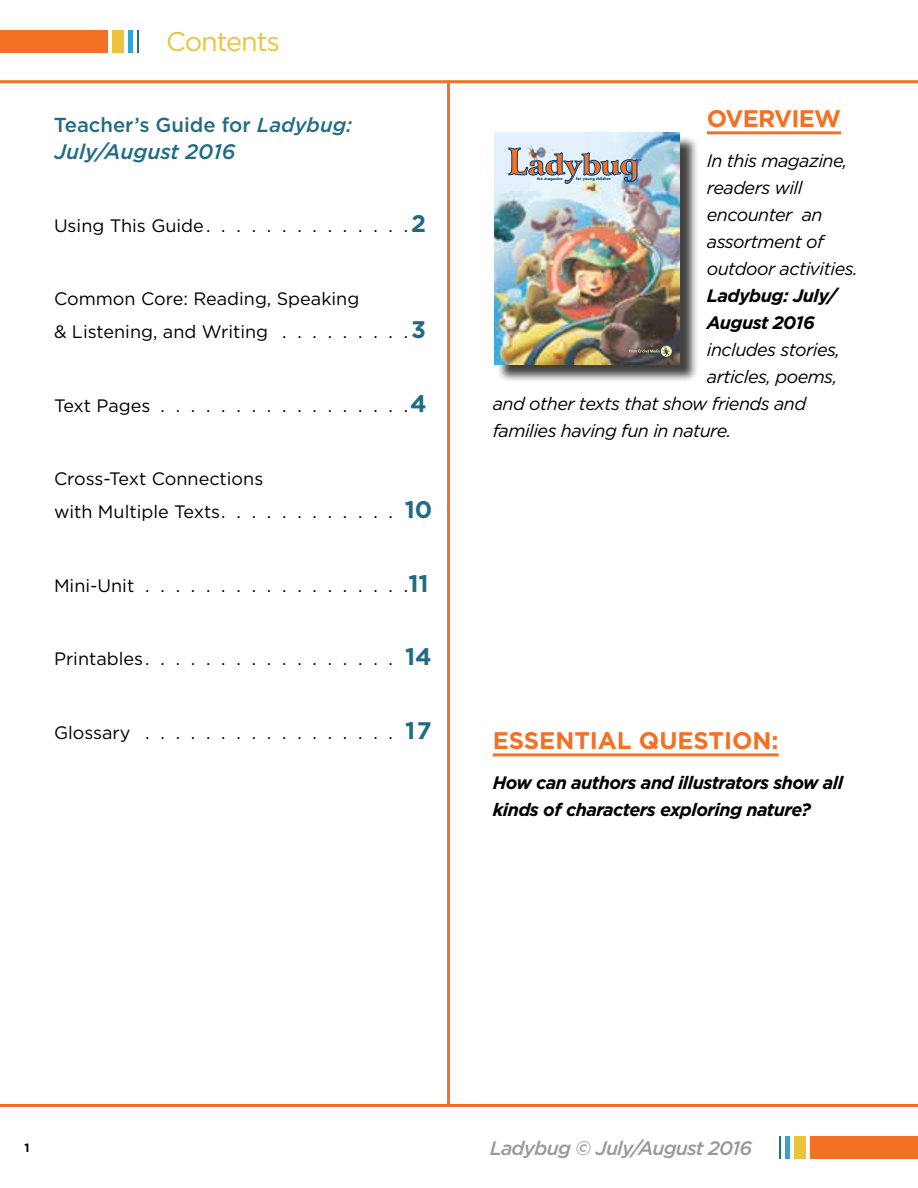
<style>
.page{position:relative;width:918px;height:1188px;background:#fff}
.page>*{position:absolute;margin:0;border:0;box-sizing:border-box;transform-origin:0 0}
.t1{font:27px "Gotham";letter-spacing:-.04em;color:#ecc339}
.t2{font:700 24px "Gotham";color:#f37124}
.t3{font:700 24px "Gotham";letter-spacing:-.03em;color:#f37124}
.t4{font:700 24px "Gotham";color:#216c85}
.t5{font:italic 500 21px "Gotham";color:#216c85}
.t6{font:500 20.25px "Gotham";color:#216c85}
.t7{font:italic 500 19.5px "Gotham";letter-spacing:-.04em;color:#97999c}
.t8{font:18px/33px "Gotham";color:#000}
.t9{font:italic 18px/27px "Gotham";letter-spacing:-.03em;color:#000}
.t10{font:italic 700 18px/27px "Gotham";letter-spacing:-.03em;color:#000}
.t11{font:700 12px "Gotham";color:#000}
.t12{font:800 5.1px "Futura BT";color:#003f83}
.t13{font:700 3.6px "Futura";color:#003f83}
.s1{font-style:italic}
.s2{font-weight:700;font-size:24px;color:#216c85}
</style>
<div class="page">
<div style="left:0;top:30px;width:107px;height:23px;background:#f37124"></div>
<div style="left:112px;top:30px;width:12px;height:23px;background:#ecc339"></div>
<hr style="left:128px;top:30px;width:4px;height:23px;background:#33a3d7">
<hr style="left:137px;top:30px;width:2px;height:23px;background:#27727e">
<div style="left:811px;top:1136px;width:107px;height:23px;background:#f37124"></div>
<div style="left:794px;top:1136px;width:12px;height:23px;background:#ecc339"></div>
<hr style="left:786px;top:1136px;width:4px;height:23px;background:#33a3d7">
<hr style="left:779px;top:1136px;width:2px;height:23px;background:#27727e">
<hr style="left:707px;top:131px;width:134px;height:3px;background:#f37124">
<hr style="left:493px;top:753px;width:286px;height:3px;background:#f37124">
<div style="left:496px;top:135px;width:202px;height:248px;background:#000;opacity:.75"></div>
<img style="left:494px;top:132px;width:186px;height:232px">
<svg style="left:509px;top:148px;width:129px;height:36px;background:#bab5b7"></svg>
<img style="left:518px;top:138px;width:38px;height:26px">
<svg style="left:629px;top:346px;width:43px;height:11px"></svg>
<hr style="left:0;top:80px;width:918px;height:3px;background:#f37124">
<hr style="left:0;top:1104px;width:918px;height:3px;background:#f37124">
<hr style="left:447px;top:80px;width:3px;height:1027px;background:#f37124">
<h1 class="t1" style="left:166px;top:25px;width:115px">Contents</h1>
<p class="t6" style="left:54px;top:112px;width:300px">Teacher’s Guide for <span class="s1">Ladybug:</span></p>
<p class="t5" style="left:54px;top:138px;width:182px">July/August 2016</p>
<p class="t8" style="left:54px;top:208px;width:151px">Using This Guide</p>
<h2 class="t4" style="left:411px;top:207px;width:16px">2</h2>
<p class="t8" style="left:54px;top:282px;width:373px">Common Core: Reading, Speaking<br>&amp; Listening, and Writing . . . . . . . . <span class="s2">3</span></p>
<p class="t8" style="left:54px;top:388px;width:98px">Text Pages</p>
<h2 class="t4" style="left:410px;top:387px;width:18px">4</h2>
<p class="t8" style="left:54px;top:462px;width:211px">Cross-Text Connections with Multiple Texts</p>
<h2 class="t4" style="left:405px;top:494px;width:29px">10</h2>
<p class="t8" style="left:54px;top:568px;width:376px">Mini-Unit . . . . . . . . . . . . . . . . . <span class="s2">11</span></p>
<p class="t8" style="left:54px;top:642px;width:91px">Printables</p>
<h2 class="t4" style="left:405px;top:641px;width:28px">14</h2>
<p class="t8" style="left:54px;top:715px;width:379px">Glossary . . . . . . . . . . . . . . . . . <span class="s2">17</span></p>
<h2 class="t3" style="left:707px;top:102px;width:136px">OVERVIEW</h2>
<p class="t9" style="left:707px;top:147px;width:152px">In this magazine, readers will encounter an assortment of outdoor activities.</p>
<p class="t10" style="left:707px;top:282px;width:132px">Ladybug: July/<br>August 2016</p>
<p class="t9" style="left:707px;top:336px;width:135px">includes stories,</p>
<p class="t9" style="left:707px;top:363px;width:132px">articles, poems,</p>
<p class="t9" style="left:493px;top:390px;width:315px">and other texts that show friends and</p>
<p class="t9" style="left:493px;top:417px;width:240px">families having fun in nature.</p>
<p class="t12" style="left:638px;top:159px;width:6px">™</p>
<p class="t13" style="left:537px;top:176px;width:27px">the magazine</p>
<p class="t13" style="left:576px;top:176px;width:36px">for young children</p>
<h2 class="t2" style="left:493px;top:725px;width:287px">ESSENTIAL QUESTION:</h2>
<p class="t10" style="left:493px;top:769px;width:352px">How can authors and illustrators show all kinds of characters exploring nature?</p>
<p class="t11" style="left:24px;top:1140px;width:7px">1</p>
<p class="t7" style="left:490px;top:1136px;width:264px">Ladybug © July/August 2016</p>
</div>
